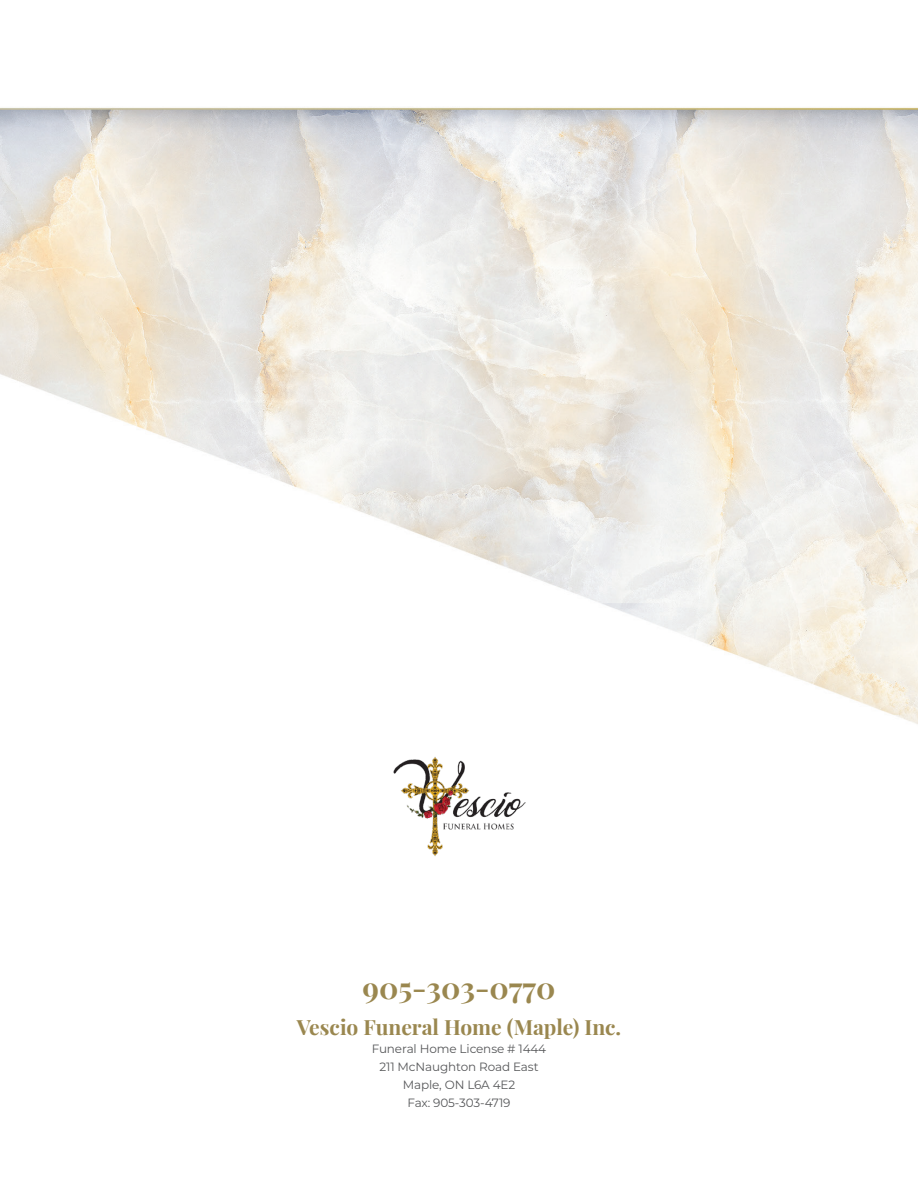
<style>
.page{position:relative;width:918px;height:1188px;background:#fff}
.page>*{position:absolute;margin:0;border:0;box-sizing:border-box;transform-origin:0 0}
.small_title{font:700 30px "Playfair Display";color:#9a874f}
.subtitle{font:700 21px "Playfair Display";color:#9a874f}
.t1{font:12px "Montserrat";letter-spacing:-.01em;color:#57585a}
</style>
<div class="page">
<img style="left:0;top:107px;width:918px;height:697px">
<img style="left:393px;top:756px;width:132px;height:100px">
<p class="small_title" style="left:363px;top:964px;width:194px">905-303-0770</p>
<p class="subtitle" style="left:297px;top:1011px;width:326px">Vescio Funeral Home (Maple) Inc.</p>
<p class="t1" style="left:372px;top:1040px;width:176px">Funeral Home License # 1444</p>
<p class="t1" style="left:379px;top:1058px;width:161px">211 McNaughton Road East</p>
<p class="t1" style="left:403px;top:1076px;width:114px">Maple, ON L6A 4E2</p>
<p class="t1" style="left:407px;top:1094px;width:105px">Fax: 905-303-4719</p>
</div>
